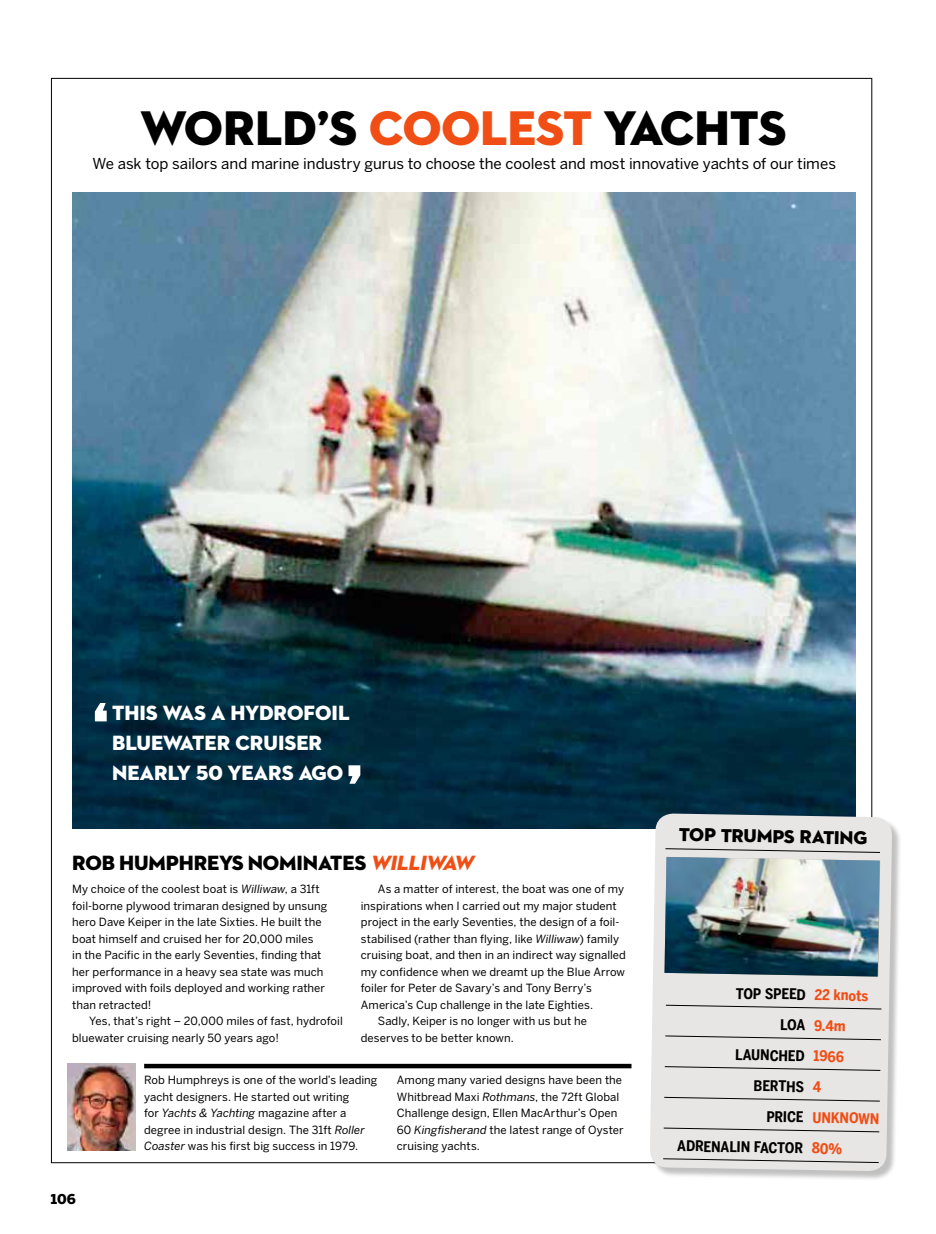
<style>
.page{position:relative;width:936px;height:1234px;background:#fff}
.page>*{position:absolute;margin:0;border:0;box-sizing:border-box;transform-origin:0 0}
.t1{font:900 60px "Benton Sans";color:#fff}
.t2{font:49.5px "Neutraface 2 Display Titling";color:#000}
.t3{font:21px/30px "Neutraface 2 Display Titling";color:#fff}
.t4{font:21px "Neutraface 2 Display Titling";letter-spacing:-.005em;color:#000}
.t5{font:19.05px "Neutraface 2 Display Titling";color:#000}
.t6{font:15px "Benton Sans";letter-spacing:-.005em;color:#000}
.t7{font:700 14.55px "Benton Sans Cond";color:#000}
.t8{font:700 14.55px "Benton Sans Cond";color:#f04e15}
.t9{font:900 13.5px "Benton Sans";color:#000}
.t10{font:11.25px/16.5px "Benton Sans";letter-spacing:.005em;color:#000}
.s1{color:#f04e15}
.s2{font-style:italic;color:#f04e15}
.s3{font-style:italic}
.s4{color:#000}
</style>
<div class="page">
<img style="left:72px;top:193px;width:783px;height:635px">
<img style="left:67px;top:1063px;width:69px;height:87px">
<div style="left:144px;top:1063px;width:487px;height:5px;background:#000"></div>
<div style="left:651px;top:815px;width:251px;height:366px;background:#000;opacity:.25"></div>
<svg style="left:649px;top:813px;width:243px;height:357px;background:#e4e3e2"></svg>
<svg style="left:665px;top:1004px;width:217px;height:5px"></svg>
<svg style="left:664px;top:1034px;width:217px;height:6px"></svg>
<svg style="left:664px;top:1065px;width:217px;height:5px"></svg>
<svg style="left:663px;top:1096px;width:217px;height:5px"></svg>
<svg style="left:663px;top:1126px;width:217px;height:6px"></svg>
<svg style="left:662px;top:1157px;width:217px;height:5px"></svg>
<svg style="left:664px;top:847px;width:216px;height:129px;background:#cecccb"></svg>
<img style="left:664px;top:856px;width:215px;height:120px">
<h2 class="t2" style="left:141px;top:97px;width:647px">WORLD’S <span class="s1">COOLEST</span> YACHTS</h2>
<h3 class="t6" style="left:92px;top:155px;width:745px">We ask top sailors and marine industry gurus to choose the coolest and most innovative yachts of our times</h3>
<h1 class="t1" style="left:92px;top:689px;width:19px">‘</h1>
<h3 class="t3" style="left:112px;top:698px;width:239px">THIS WAS A HYDROFOIL<br>BLUEWATER CRUISER<br>NEARLY 50 YEARS AGO</h3>
<h1 class="t1" style="left:363px;top:797px;width:19px;rotate:-180deg">‘</h1>
<h3 class="t4" style="left:72px;top:849px;width:407px">ROB HUMPHREYS NOM INATES <span class="s2">WILLIWAW</span></h3>
<p class="t10" style="left:72px;top:880px;width:256px">My choice of the coolest boat is <span class="s3">Williwaw</span>, a 31ft foil-borne plywood trimaran designed by unsung hero Dave Keiper in the late Sixties. He built the boat himself and cruised her for 20,000 miles<br>in the Pacific in the early Seventies, finding that her performance in a heavy sea state was much improved with foils deployed and working rather than retracted!</p>
<p class="t10" style="left:72px;top:1012px;width:272px;text-indent:17px">Yes, that’s right – 20,000 miles of fast, hydrofoil bluewater cruising nearly 50 years ago!</p>
<p class="t10" style="left:378px;top:880px;width:248px">As a matter of interest, the boat was one of my</p>
<p class="t10" style="left:361px;top:897px;width:257px">inspirations when I carried out my major student</p>
<p class="t10" style="left:361px;top:913px;width:260px">project in the early Seventies, the design of a foil-</p>
<p class="t10" style="left:361px;top:930px;width:260px">stabilised (rather than flying, like <span class="s3">Williwaw</span>) family</p>
<p class="t10" style="left:361px;top:946px;width:267px">cruising boat, and then in an indirect way signalled</p>
<p class="t10" style="left:361px;top:963px;width:266px">my confidence when we dreamt up the Blue Arrow</p>
<p class="t10" style="left:361px;top:979px;width:233px">foiler for Peter de Savary’s and Tony Berry’s</p>
<p class="t10" style="left:361px;top:996px;width:234px">America’s Cup challenge in the late Eighties.</p>
<p class="t10" style="left:378px;top:1012px;width:211px">Sadly, Keiper is no longer with us but he</p>
<p class="t10" style="left:361px;top:1029px;width:155px">deserves to be better known.</p>
<p class="t9" style="left:51px;top:1190px;width:26px">106</p>
<p class="t10" style="left:144px;top:1071px;width:235px">Rob Humphreys is one of the world’s leading yacht designers. He started out writing<br>for <span class="s3">Yachts &amp; Yachting</span> magazine after a degree in industrial design. The 31ft <span class="s3">Roller Coaster</span> was his first big success in 1979.</p>
<p class="t10" style="left:397px;top:1071px;width:228px">Among many varied designs have been the Whitbread Maxi <span class="s3">Rothmans</span>, the 72ft Global Challenge design, Ellen MacArthur’s Open 60 <span class="s3">Kingfisherand</span> the latest range of Oyster cruising yachts.</p>
<h3 class="t5" style="left:679px;top:822px;width:82px;rotate:1deg">TOP TRUMPS</h3>
<h3 class="t5" style="left:799px;top:824px;width:69px;rotate:1deg">RATING</h3>
<p class="t7" style="left:736px;top:984px;width:134px;rotate:1deg">Top speed <span class="s1">22 knots</span></p>
<p class="t8" style="left:780px;top:1015px;width:67px;rotate:1deg"><span class="s4">LOA</span> 9.4m</p>
<p class="t7" style="left:735px;top:1045px;width:110px;rotate:1deg">la unched <span class="s1">1966</span></p>
<p class="t7" style="left:753px;top:1076px;width:69px;rotate:1deg">bert hs <span class="s1">4</span></p>
<p class="t8" style="left:766px;top:1107px;width:115px;rotate:1deg"><span class="s4">Price</span> Unknown</p>
<p class="t7" style="left:677px;top:1136px;width:166px;rotate:1deg">adreNal in fact or <span class="s1">80%</span></p>
</div>
